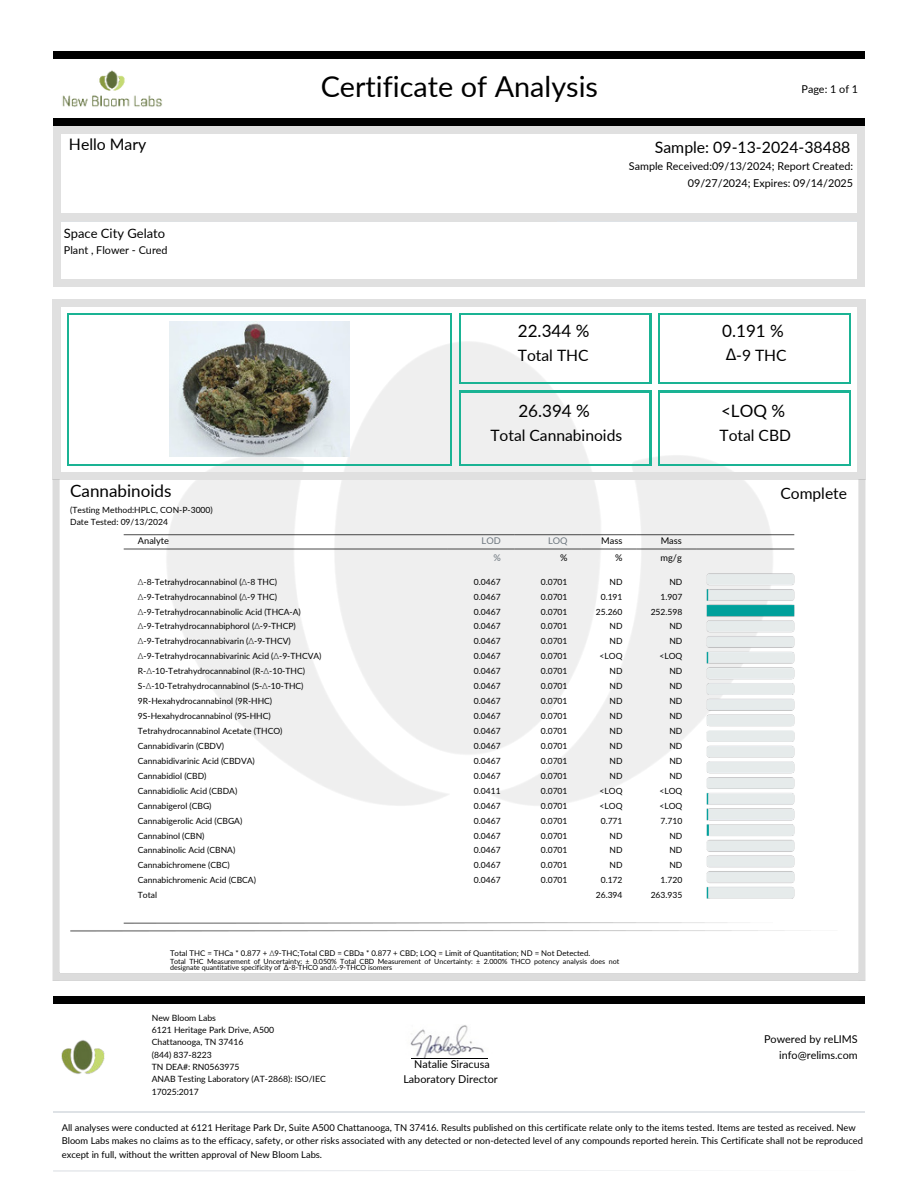
<style>
.page{position:relative;width:918px;height:1188px;background:#fff}
.page>*{position:absolute;margin:0;border:0;box-sizing:border-box;transform-origin:0 0}
.t1{font:28.8px "Lato";color:#000}
.t2{font:17.1px "Lato";color:#000}
.t3{font:15.9px "Lato";color:#000}
.t4{font:15.6px "Lato";color:#000}
.t5{font:12.9px "Lato";color:#000}
.t6{font:10.8px/15.8px "Lato";color:#000;text-align:right}
.t7{font:9.3px/16.8px "Lato";color:#000}
.t8{font:9.3px/16.8px "Lato";color:#6c757d;text-align:right}
.t9{font:8.7px/12.3px "Lato";color:#000}
.t10{font:8.55px/15px "Lato";color:#000}
.t11{font:7.8px "Lato";color:#000}
.t12{font:7.05px/6.8px "Lato";color:#000}
.s1{font-family:"DejaVu Sans"}
.s2{color:#000}
.s3{font-weight:300}
</style>
<div class="page">
<img style="left:60px;top:299px;width:806px;height:173px">
<div style="left:53px;top:299px;width:812px;height:7px;background:#e0e0e0"></div>
<div style="left:53px;top:299px;width:7px;height:181px;background:#e0e0e0"></div>
<div style="left:858px;top:299px;width:7px;height:181px;background:#e0e0e0"></div>
<hr style="left:67px;top:313px;width:385px;height:2px;background:#1ab394">
<hr style="left:67px;top:464px;width:385px;height:2px;background:#1ab394">
<hr style="left:67px;top:313px;width:2px;height:153px;background:#1ab394">
<hr style="left:450px;top:313px;width:2px;height:153px;background:#1ab394">
<hr style="left:459px;top:313px;width:192px;height:2px;background:#1ab394">
<hr style="left:459px;top:382px;width:192px;height:2px;background:#1ab394">
<hr style="left:459px;top:313px;width:1px;height:71px;background:#1ab394">
<hr style="left:650px;top:313px;width:1px;height:71px;background:#1ab394">
<hr style="left:658px;top:313px;width:193px;height:2px;background:#1ab394">
<hr style="left:658px;top:382px;width:193px;height:2px;background:#1ab394">
<hr style="left:658px;top:313px;width:2px;height:71px;background:#1ab394">
<hr style="left:849px;top:313px;width:2px;height:71px;background:#1ab394">
<hr style="left:459px;top:391px;width:192px;height:1px;background:#1ab394">
<hr style="left:459px;top:464px;width:192px;height:2px;background:#1ab394">
<hr style="left:459px;top:391px;width:1px;height:75px;background:#1ab394">
<hr style="left:650px;top:391px;width:1px;height:75px;background:#1ab394">
<hr style="left:658px;top:391px;width:193px;height:1px;background:#1ab394">
<hr style="left:658px;top:464px;width:193px;height:2px;background:#1ab394">
<hr style="left:658px;top:391px;width:2px;height:75px;background:#1ab394">
<hr style="left:849px;top:391px;width:2px;height:75px;background:#1ab394">
<img style="left:170px;top:322px;width:180px;height:135px">
<div style="left:53px;top:51px;width:163px;height:7px;background:#000"></div>
<div style="left:216px;top:51px;width:487px;height:7px;background:#000"></div>
<div style="left:703px;top:51px;width:162px;height:7px;background:#000"></div>
<div style="left:53px;top:119px;width:163px;height:7px;background:#000"></div>
<div style="left:216px;top:119px;width:487px;height:7px;background:#000"></div>
<div style="left:703px;top:119px;width:162px;height:7px;background:#000"></div>
<div style="left:53px;top:126px;width:487px;height:7px;background:#e0e0e0"></div>
<div style="left:53px;top:214px;width:487px;height:7px;background:#e0e0e0"></div>
<div style="left:53px;top:126px;width:7px;height:95px;background:#e0e0e0"></div>
<div style="left:540px;top:126px;width:325px;height:7px;background:#e0e0e0"></div>
<div style="left:540px;top:214px;width:325px;height:7px;background:#e0e0e0"></div>
<div style="left:858px;top:126px;width:7px;height:95px;background:#e0e0e0"></div>
<svg style="left:60px;top:221px;width:497px;height:1px"></svg>
<hr style="left:557px;top:221px;width:308px;height:1px;background:#dee2e6">
<div style="left:53px;top:280px;width:504px;height:7px;background:#e0e0e0"></div>
<div style="left:53px;top:221px;width:7px;height:66px;background:#e0e0e0"></div>
<div style="left:557px;top:280px;width:308px;height:7px;background:#e0e0e0"></div>
<div style="left:858px;top:221px;width:7px;height:66px;background:#e0e0e0"></div>
<img style="left:52px;top:472px;width:814px;height:509px">
<img style="left:62px;top:70px;width:100px;height:37px">
<svg style="left:53px;top:1171px;width:198px;height:1px"></svg>
<div style="left:53px;top:996px;width:90px;height:7px;background:#000"></div>
<div style="left:143px;top:996px;width:226px;height:7px;background:#000"></div>
<div style="left:369px;top:996px;width:164px;height:7px;background:#000"></div>
<div style="left:533px;top:996px;width:226px;height:7px;background:#000"></div>
<div style="left:759px;top:996px;width:106px;height:7px;background:#000"></div>
<svg style="left:53px;top:1112px;width:812px;height:1px"></svg>
<img style="left:62px;top:1040px;width:42px;height:34px">
<img style="left:410px;top:1025px;width:74px;height:33px">
<hr style="left:412px;top:1058px;width:76px;height:1px;background:#000">
<p class="t1" style="left:321px;top:69px;width:279px">Certificate of Analysis</p>
<p class="t6" style="left:802px;top:81px;width:58px">Page: 1 of 1</p>
<p class="t3" style="left:69px;top:134px;width:79px">Hello Mary</p>
<h4 class="t3" style="left:655px;top:137px;width:197px">Sample: 09-13-2024-38488</h4>
<p class="t5" style="left:64px;top:225px;width:103px">Space City Gelato</p>
<p class="t6" style="left:64px;top:241px;width:105px">Plant , Flower - Cured</p>
<h3 class="t2" style="left:70px;top:480px;width:103px">Cannabinoids</h3>
<h3 class="t10" style="left:70px;top:503px;width:144px;line-height:12.3px">(Testing Method:HPLC, CON-P-3000)<br>Date Tested: 09/13/2024</h3>
<h3 class="t6" style="left:629px;top:158px;width:226px;line-height:16.8px">Sample Received:09/13/2024; Report Created:<br>09/27/2024; Expires: 09/14/2025</h3>
<h4 class="t2" style="left:518px;top:320px;width:73px">22.344 %</h4>
<h4 class="t4" style="left:518px;top:345px;width:72px">Total THC</h4>
<h3 class="t2" style="left:722px;top:320px;width:63px">0.191 %</h3>
<h3 class="t4" style="left:726px;top:345px;width:62px"><span class="s1">Δ</span>-9 THC</h3>
<p class="t2" style="left:518px;top:401px;width:73px">26.394 %</p>
<p class="t4" style="left:490px;top:426px;width:133px">Total Cannabinoids</p>
<h3 class="t2" style="left:721px;top:401px;width:65px">&lt;LOQ %</h3>
<h3 class="t4" style="left:719px;top:426px;width:73px">Total CBD</h3>
<h2 class="t4" style="left:780px;top:483px;width:68px">Complete</h2>
<h5 class="t7" style="left:138px;top:532px;width:33px">Analyte</h5>
<h5 class="t8" style="left:482px;top:532px;width:21px">LOD %</h5>
<h6 class="t8" style="left:548px;top:532px;width:21px">LOQ <span class="s2">%</span></h6>
<h6 class="t7" style="left:601px;top:532px;width:23px;text-align:right">Mass %</h6>
<h6 class="t7" style="left:660px;top:532px;width:23px">Mass mg/g</h6>
<h3 class="t10" style="left:138px;top:574px;width:185px"><span class="s3">Δ</span>-8-Tetrahydrocannabinol (<span class="s3">Δ</span>-8 THC)<br><span class="s3">Δ</span>-9-Tetrahydrocannabinol (<span class="s3">Δ</span>-9 THC)<br><span class="s3">Δ</span>-9-Tetrahydrocannabinolic Acid (THCA-A)<br><span class="s3">Δ</span>-9-Tetrahydrocannabiphorol (<span class="s3">Δ</span>-9-THCP)<br><span class="s3">Δ</span>-9-Tetrahydrocannabivarin (<span class="s3">Δ</span>-9-THCV)<br><span class="s3">Δ</span>-9-Tetrahydrocannabivarinic Acid (<span class="s3">Δ</span>-9-THCVA)<br>R-<span class="s3">Δ</span>-10-Tetrahydrocannabinol (R-<span class="s3">Δ</span>-10-THC)<br>S-<span class="s3">Δ</span>-10-Tetrahydrocannabinol (S-<span class="s3">Δ</span>-10-THC)<br>9R-Hexahydrocannabinol (9R-HHC)<br>9S-Hexahydrocannabinol (9S-HHC)<br>Tetrahydrocannabinol Acetate (THCO)<br>Cannabidivarin (CBDV)<br>Cannabidivarinic Acid (CBDVA)<br>Cannabidiol (CBD)<br>Cannabidiolic Acid (CBDA)<br>Cannabigerol (CBG)<br>Cannabigerolic Acid (CBGA)</h3>
<p class="t10" style="left:138px;top:828px;width:120px">Cannabinol (CBN)<br>Cannabinolic Acid (CBNA)<br>Cannabichromene (CBC)<br>Cannabichromenic Acid (CBCA)<br>Total</p>
<p class="t10" style="left:474px;top:574px;width:28px;text-align:justify">0.0467<br>0.0467<br>0.0467<br>0.0467<br>0.0467<br>0.0467<br>0.0467<br>0.0467<br>0.0467<br>0.0467<br>0.0467<br>0.0467<br>0.0467<br>0.0467<br>0.0411<br>0.0467<br>0.0467<br>0.0467<br>0.0467<br>0.0467<br>0.0467</p>
<h6 class="t10" style="left:541px;top:574px;width:28px;text-align:justify">0.0701<br>0.0701<br>0.0701<br>0.0701<br>0.0701<br>0.0701<br>0.0701<br>0.0701<br>0.0701<br>0.0701<br>0.0701<br>0.0701<br>0.0701<br>0.0701<br>0.0701<br>0.0701<br>0.0701<br>0.0701<br>0.0701<br>0.0701<br>0.0701</h6>
<h6 class="t10" style="left:596px;top:574px;width:28px;text-align:right">ND<br>0.191<br>25.260<br>ND<br>ND &lt;LOQ<br>ND<br>ND<br>ND<br>ND<br>ND<br>ND<br>ND<br>ND &lt;LOQ &lt;LOQ<br>0.771<br>ND<br>ND<br>ND<br>0.172<br>26.394</h6>
<h6 class="t10" style="left:651px;top:574px;width:33px;text-align:right">ND<br>1.907<br>252.598<br>ND<br>ND &lt;LOQ<br>ND<br>ND<br>ND<br>ND<br>ND<br>ND<br>ND<br>ND &lt;LOQ &lt;LOQ<br>7.710<br>ND<br>ND<br>ND<br>1.720<br>263.935</h6>
<h6 class="t11" style="left:170px;top:948px;width:422px">Total THC = THCa * 0.877 + <span class="s3">Δ</span>9-THC;Total CBD = CBDa * 0.877 + CBD; LOQ = Limit of Quantitation; ND = Not Detected.</h6>
<h5 class="t12" style="left:170px;top:957px;width:451px">Total THC Measurement of Uncertainty: ± 0.050% Total CBD Measurement of Uncertainty: ± 2.000% THCO potency analysis does not designate quantitative specificity of <span class="s1">Δ</span>-8-THCO and<span class="s3">Δ</span>-9-THCO isomers</h5>
<h4 class="t9" style="left:152px;top:1011px;width:176px">New Bloom Labs<br>6121 Heritage Park Drive, A500<br>Chattanooga, TN 37416<br>(844) 837-8223<br>TN DEA#: RN0563975<br>ANAB Testing Laboratory (AT-2868): ISO/IEC<br>17025:2017</h4>
<h6 class="t7" style="left:62px;top:1120px;width:803px;line-height:13.5px">All analyses were conducted at 6121 Heritage Park Dr, Suite A500 Chattanooga, TN 37416. Results published on this certificate relate only to the items tested. Items are tested as received. New<br>Bloom Labs makes no claims as to the efficacy, safety, or other risks associated with any detected or non-detected level of any compounds reported herein. This Certificate shall not be reproduced except in full, without the written approval of New Bloom Labs.</h6>
<h6 class="t6" style="left:764px;top:1031px;width:95px">Powered by reLIMS info@relims.com</h6>
<p class="t6" style="left:403px;top:1056px;width:96px;text-align:center">Natalie Siracusa<br>Laboratory Director</p>
</div>
